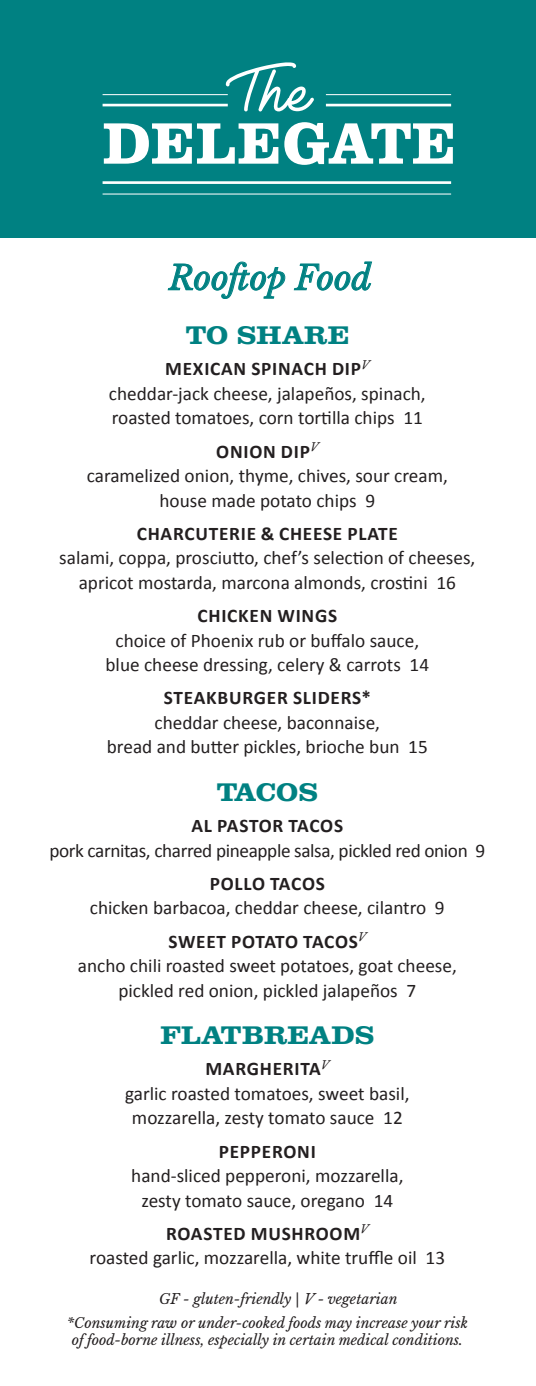
<style>
.page{position:relative;width:536px;height:1386px;background:#fff}
.page>*{position:absolute;margin:0;border:0;box-sizing:border-box;transform-origin:0 0}
.t1{font:italic 33.43px "Libre Baskerville";color:#008182}
.t2{font:700 24.5px "Clarendon";letter-spacing:.05em;color:#008182}
.t3{font:19.25px/24.5px "Calibri";color:#231f20;text-align:center}
.t4{font:700 19.25px "Calibri";letter-spacing:.04em;color:#231f20}
.t5{font:19.25px "Calibri";letter-spacing:-.02em;color:#231f20}
.t6{font:italic 14px "Libre Baskerville";color:#231f20}
</style>
<div class="page">
<svg style="left:167px;top:261px;width:118px;height:38px"></svg>
<svg style="left:293px;top:261px;width:79px;height:30px"></svg>
<div style="left:0;top:0;width:536px;height:238px;background:#008182"></div>
<svg style="left:104px;top:123px;width:174px;height:41px"></svg>
<svg style="left:284px;top:122px;width:168px;height:43px"></svg>
<svg style="left:225px;top:62px;width:89px;height:49px"></svg>
<hr style="left:102px;top:104px;width:126px;height:2px;background:#fff">
<hr style="left:102px;top:94px;width:126px;height:1px;background:#fff">
<hr style="left:326px;top:104px;width:125px;height:2px;background:#fff">
<hr style="left:326px;top:94px;width:125px;height:1px;background:#fff">
<hr style="left:102px;top:194px;width:349px;height:1px;background:#fff">
<hr style="left:102px;top:181px;width:349px;height:3px;background:#fff">
<p class="t1" style="left:169px;top:257px;width:204px">Rooftop Food</p>
<p class="t2" style="left:186px;top:319px;width:164px">TO SHARE</p>
<p class="t4" style="left:165px;top:357px;width:206px">MEXICAN SPINACH DIP<sup>V</sup></p>
<p class="t3" style="left:109px;top:380px;width:318px">cheddar-jack cheese, jalapeños, spinach,</p>
<p class="t3" style="left:112px;top:405px;width:312px">roasted tomatoes, corn tortilla chips 11</p>
<p class="t4" style="left:216px;top:439px;width:104px">ONION DIP<sup>V</sup></p>
<p class="t3" style="left:87px;top:463px;width:362px">caramelized onion, thyme, chives, sour cream,</p>
<p class="t3" style="left:159px;top:487px;width:217px">house made potato chips 9</p>
<p class="t4" style="left:137px;top:522px;width:263px">CHARCUTERIE &amp; CHEESE PLATE</p>
<p class="t3" style="left:59px;top:545px;width:417px">salami, coppa, prosciutto, chef’s selection of cheeses, apricot mostarda, marcona almonds, crostini 16</p>
<p class="t4" style="left:197px;top:604px;width:141px">CHICKEN WINGS</p>
<p class="t3" style="left:115px;top:627px;width:305px">choice of Phoenix rub or buffalo sauce,</p>
<p class="t3" style="left:105px;top:652px;width:325px">blue cheese dressing, celery &amp; carrots 14</p>
<p class="t4" style="left:164px;top:686px;width:209px">STEAKBURGER SLIDERS*</p>
<p class="t3" style="left:154px;top:709px;width:227px">cheddar cheese, baconnaise,</p>
<p class="t3" style="left:107px;top:734px;width:322px">bread and butter pickles, brioche bun 15</p>
<p class="t2" style="left:217px;top:776px;width:102px">TACOS</p>
<p class="t4" style="left:191px;top:814px;width:153px">AL PASTOR TACOS</p>
<p class="t5" style="left:49px;top:838px;width:437px">pork carnitas, charred pineapple salsa, pickled red onion 9</p>
<p class="t4" style="left:210px;top:872px;width:116px">POLLO TACOS</p>
<p class="t3" style="left:90px;top:895px;width:356px">chicken barbacoa, cheddar cheese, cilantro 9</p>
<p class="t4" style="left:168px;top:929px;width:200px">SWEET POTATO TACOS<sup>V</sup></p>
<p class="t3" style="left:78px;top:953px;width:380px">ancho chili roasted sweet potatoes, goat cheese,</p>
<p class="t3" style="left:118px;top:977px;width:299px">pickled red onion, pickled jalapeños 7</p>
<p class="t2" style="left:161px;top:1019px;width:215px">FLATBREADS</p>
<p class="t4" style="left:205px;top:1057px;width:126px">MARGHERITA<sup>V</sup></p>
<p class="t3" style="left:125px;top:1080px;width:286px">garlic roasted tomatoes, sweet basil,</p>
<p class="t3" style="left:132px;top:1105px;width:272px">mozzarella, zesty tomato sauce 12</p>
<p class="t4" style="left:219px;top:1139px;width:99px">PEPPERONI</p>
<p class="t3" style="left:131px;top:1163px;width:274px">hand-sliced pepperoni, mozzarella,</p>
<p class="t3" style="left:141px;top:1187px;width:253px">zesty tomato sauce, oregano 14</p>
<p class="t4" style="left:166px;top:1222px;width:204px">ROASTED MUSHROOM<sup>V</sup></p>
<p class="t3" style="left:90px;top:1245px;width:357px">roasted garlic, mozzarella, white truffle oil 13</p>
<p class="t6" style="left:159px;top:1291px;width:240px">GF - gluten-friendly | V - vegetarian</p>
<p class="t6" style="left:67px;top:1315px;width:402px">*Consuming raw or under-cooked foods may increase your risk</p>
<p class="t6" style="left:72px;top:1332px;width:392px">of food-borne illness, especially in certain medical conditions.</p>
</div>
